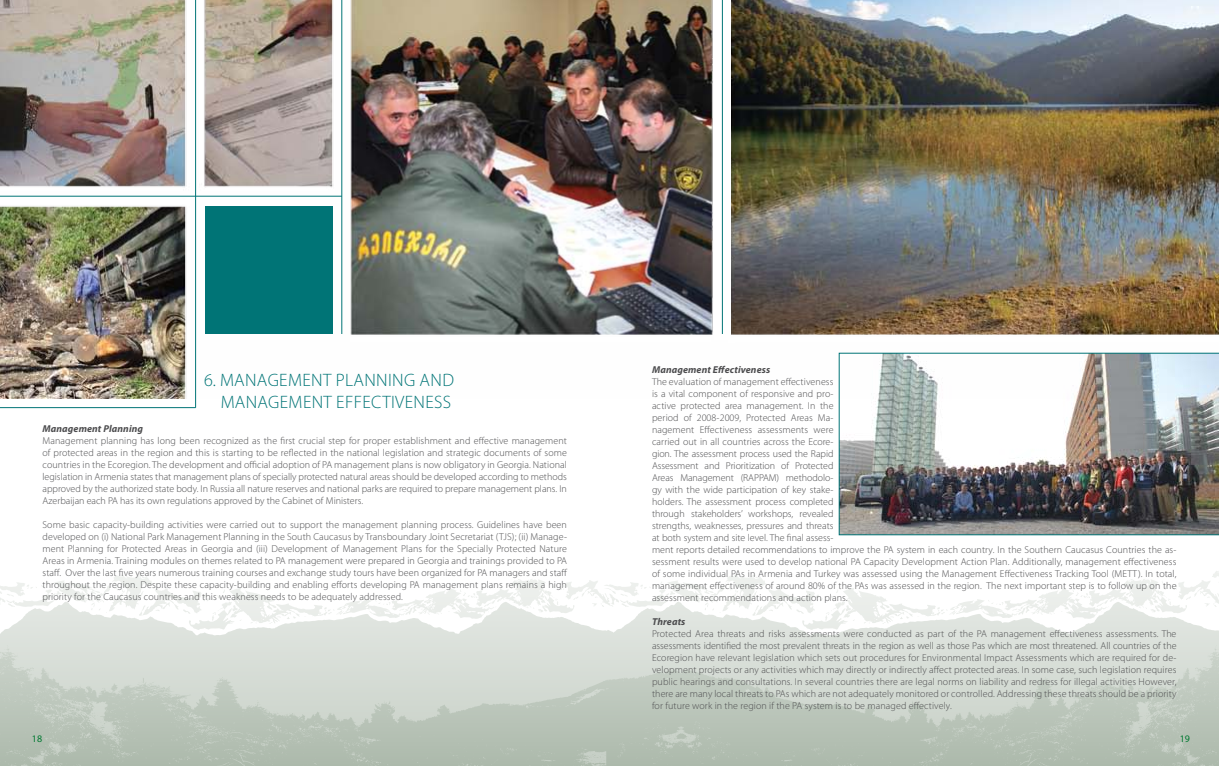
<style>
.page{position:relative;width:1219px;height:766px;background:#fff}
.page>*{position:absolute;margin:0;border:0;box-sizing:border-box;transform-origin:0 0}
.t1{font:300 18px/21.6px "Myriad Pro";letter-spacing:.02em;color:#007476;text-align:right}
.t2{font:300 10px/12px "Myriad Pro";letter-spacing:.01em;color:#4d4d4f;text-align:justify}
.t3{font:italic 700 10px "Myriad Pro";letter-spacing:.01em;color:#4d4d4f}
.t4{font:10px "Myriad Pro";color:#007931}
</style>
<div class="page">
<svg style="left:0;top:630px;width:1219px;height:135px;background:#c7d0c6"></svg>
<svg style="left:0;top:571px;width:1219px;height:59px"></svg>
<img style="left:0;top:0;width:1219px;height:398px">
<div style="left:714px;top:0;width:17px;height:340px;background:#fff"></div>
<hr style="left:0;top:196px;width:342px;height:1px;background:#007476">
<hr style="left:0;top:407px;width:196px;height:1px;background:#007476">
<hr style="left:195px;top:0;width:1px;height:407px;background:#007476">
<hr style="left:722px;top:0;width:1px;height:334px;background:#007476">
<hr style="left:342px;top:0;width:1px;height:334px;background:#007476">
<img style="left:839px;top:353px;width:380px;height:181px">
<div style="left:205px;top:206px;width:127px;height:128px;background:#007476"></div>
<h1 class="t1" style="left:204px;top:369px;width:251px">6. MANAGEMENT PLANNING AND<br>MANAGEMENT EFFECTIVENESS</h1>
<p class="t3" style="left:43px;top:422px;width:102px">Management Planning</p>
<p class="t2" style="left:43px;top:434px;width:526px">Management planning has long been recognized as the first crucial step for proper establishment and effective management of protected areas in the region and this is starting to be reflected in the national legislation and strategic documents of some countries in the Ecoregion. The development and official adoption of PA management plans is now obligatory in Georgia. National legislation in Armenia states that management plans of specially protected natural areas should be developed according to methods approved by the authorized state body. In Russia all nature reserves and national parks are required to prepare management plans. In Azerbaijan each PA has its own regulations approved by the Cabinet of Ministers.</p>
<p class="t2" style="left:43px;top:518px;width:526px">Some basic capacity-building activities were carried out to support the management planning process. Guidelines have been developed on (i) National Park Management Planning in the South Caucasus by Transboundary Joint Secretariat (TJS); (ii) Manage&shy;ment Planning for Protected Areas in Georgia and (iii) Development of Management Plans for the Specially Protected Nature Areas in Armenia. Training modules on themes related to PA management were prepared in Georgia and trainings provided to PA staff. Over the last five years numerous training courses and exchange study tours have been organized for PA managers and staff throughout the region. Despite these capacity-building and enabling efforts developing PA management plans remains a high priority for the Caucasus countries and this weakness needs to be adequately addressed.</p>
<p class="t3" style="left:652px;top:363px;width:120px">Management Effectiveness</p>
<p class="t2" style="left:652px;top:375px;width:526px;text-align:left">The evaluation of management effectiveness<br>is a vital component of responsive and pro-<br>active protected area management. In the<br>period of 2008-2009, Protected Areas Ma-<br>nagement Effectiveness assessments were<br>carried out in all countries across the Ecore-<br>gion. The assessment process used the Rapid<br>Assessment and Prioritization of Protected<br>Areas Management (RAPPAM) methodolo-<br>gy with the wide participation of key stake-<br>holders. The assessment process completed<br>through stakeholders’ workshops, revealed<br>strengths, weaknesses, pressures and threats<br>at both system and site level. The final assess-<br>ment reports detailed recommendations to improve the PA system in each country. In the Southern Caucasus Countries the as&shy;sessment results were used to develop national PA Capacity Development Action Plan. Additionally, management effectiveness of some individual PAs in Armenia and Turkey was assessed using the Management Effectiveness Tracking Tool (METT). In total, management effectiveness of around 80% of the PAs was assessed in the region. The next important step is to follow up on the assessment recommendations and action plans.</p>
<p class="t3" style="left:652px;top:615px;width:35px">Threats</p>
<p class="t2" style="left:652px;top:627px;width:526px">Protected Area threats and risks assessments were conducted as part of the PA management effectiveness assessments. The assessments identified the most prevalent threats in the region as well as those Pas which are most threatened. All countries of the Ecoregion have relevant legislation which sets out procedures for Environmental Impact Assessments which are required for de&shy;velopment projects or any activities which may directly or indirectly affect protected areas. In some case, such legislation requires public hearings and consultations. In several countries there are legal norms on liability and redress for illegal activities However, there are many local threats to PAs which are not adequately monitored or controlled. Addressing these threats should be a priority for future work in the region if the PA system is to be managed effectively.</p>
<p class="t4" style="left:32px;top:732px;width:12px">18</p>
<p class="t4" style="left:1180px;top:732px;width:12px">19</p>
</div>
